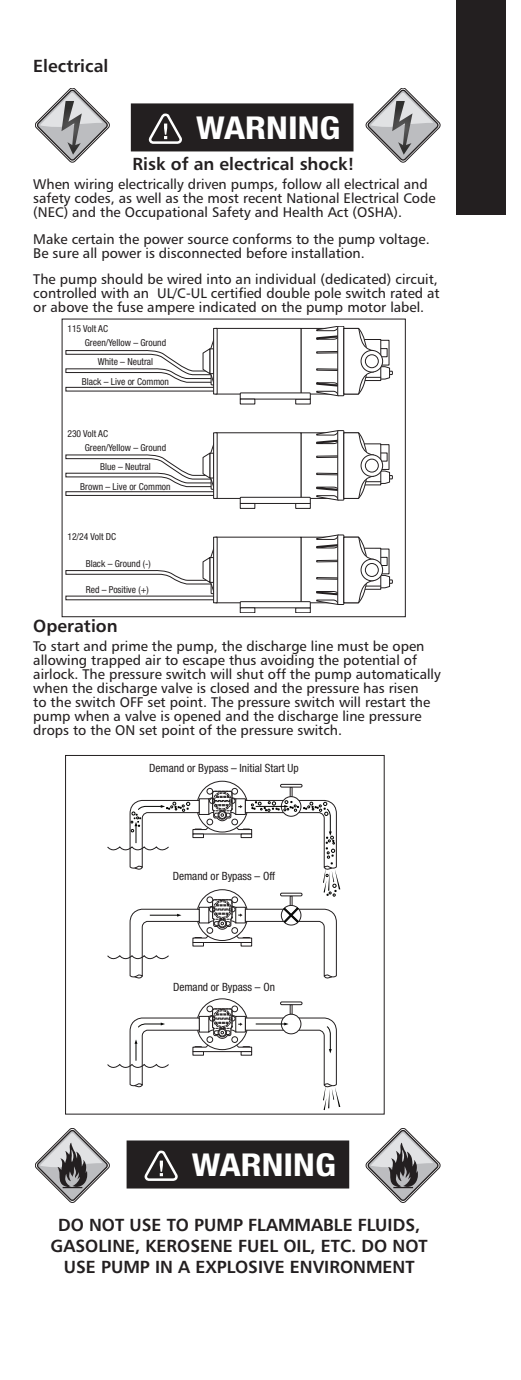
<style>
.page{position:relative;width:521px;height:1380px;background:#fff}
.page>*{position:absolute;margin:0;border:0;box-sizing:border-box;transform-origin:0 0}
.t1{font:700 condensed 31.5px "Helvetica Neue";color:#fff;scale:1.2 1}
.t2{font:17.5px/21px "Humanist 777 BT Bold B";color:#231f20;text-align:center}
.t3{font:14px/14px "Humanist 777 BT Roman B";color:#231f20}
.t4{font:condensed 11.38px "Helvetica Neue";color:#231f20}
.t5{font:condensed 9.62px "Helvetica Neue";color:#231f20}
</style>
<div class="page">
<div style="left:456px;top:0;width:50px;height:215px;background:#231f20"></div>
<svg style="left:35px;top:88px;width:74px;height:74px"></svg>
<div style="left:132px;top:105px;width:220px;height:45px;background:#231f20"></div>
<div style="left:131px;top:103px;width:222px;height:48px;border:3px solid #231f20"></div>
<svg style="left:148px;top:113px;width:35px;height:35px"></svg>
<svg style="left:366px;top:88px;width:74px;height:74px"></svg>
<svg style="left:35px;top:1128px;width:74px;height:74px"></svg>
<svg style="left:366px;top:1128px;width:74px;height:74px"></svg>
<div style="left:128px;top:1141px;width:220px;height:45px;background:#231f20"></div>
<div style="left:127px;top:1140px;width:222px;height:48px;border:3px solid #231f20"></div>
<svg style="left:144px;top:1150px;width:34px;height:31px"></svg>
<svg style="left:197px;top:998px;width:51px;height:51px"></svg>
<svg style="left:197px;top:781px;width:51px;height:50px"></svg>
<div style="left:280px;top:783px;width:22px;height:4px;border:1px solid #231f20"></div>
<div style="left:280px;top:1001px;width:22px;height:3px;border:1px solid #231f20"></div>
<svg style="left:107px;top:1004px;width:233px;height:105px"></svg>
<svg style="left:107px;top:786px;width:233px;height:193px"></svg>
<div style="left:65px;top:755px;width:320px;height:359px;border:1px solid #231f20"></div>
<div style="left:66px;top:387px;width:149px;height:4px;border:1px solid #231f20"></div>
<div style="left:66px;top:491px;width:149px;height:4px;border:1px solid #231f20"></div>
<svg style="left:295px;top:399px;width:15px;height:5px"></svg>
<div style="left:215px;top:328px;width:86px;height:66px;background:#fff;border:1px solid #231f20"></div>
<svg style="left:66px;top:340px;width:147px;height:45px"></svg>
<svg style="left:213px;top:328px;width:4px;height:66px"></svg>
<svg style="left:240px;top:399px;width:15px;height:5px"></svg>
<svg style="left:240px;top:326px;width:153px;height:73px"></svg>
<svg style="left:361px;top:350px;width:22px;height:22px"></svg>
<div style="left:361px;top:350px;width:22px;height:22px;border:1px solid #231f20;border-radius:50%"></div>
<div style="left:365px;top:355px;width:13px;height:12px;background:#fff;border-radius:50%"></div>
<div style="left:365px;top:354px;width:13px;height:14px;border:1px solid #231f20;border-radius:50%"></div>
<svg style="left:295px;top:504px;width:15px;height:4px"></svg>
<svg style="left:66px;top:445px;width:147px;height:45px"></svg>
<svg style="left:213px;top:432px;width:4px;height:66px"></svg>
<svg style="left:240px;top:504px;width:15px;height:4px"></svg>
<svg style="left:240px;top:430px;width:153px;height:74px"></svg>
<svg style="left:361px;top:455px;width:22px;height:21px"></svg>
<div style="left:361px;top:454px;width:22px;height:22px;border:1px solid #231f20;border-radius:50%"></div>
<div style="left:365px;top:459px;width:13px;height:13px;background:#fff;border-radius:50%"></div>
<div style="left:365px;top:459px;width:13px;height:13px;border:1px solid #231f20;border-radius:50%"></div>
<svg style="left:295px;top:608px;width:15px;height:5px"></svg>
<svg style="left:66px;top:549px;width:147px;height:45px"></svg>
<svg style="left:213px;top:537px;width:4px;height:66px"></svg>
<svg style="left:240px;top:608px;width:15px;height:5px"></svg>
<svg style="left:240px;top:534px;width:153px;height:74px"></svg>
<svg style="left:361px;top:559px;width:22px;height:21px"></svg>
<div style="left:361px;top:559px;width:22px;height:22px;border:1px solid #231f20;border-radius:50%"></div>
<div style="left:365px;top:563px;width:13px;height:13px;background:#fff;border-radius:50%"></div>
<div style="left:365px;top:563px;width:13px;height:13px;border:1px solid #231f20;border-radius:50%"></div>
<div style="left:62px;top:318px;width:344px;height:299px;border:1px solid #231f20"></div>
<p class="t2" style="left:33px;top:55px;width:77px">Electrical</p>
<p class="t1" style="left:196px;top:108px;width:122px">WARNING</p>
<p class="t2" style="left:133px;top:153px;width:224px">Risk of an electrical shock!</p>
<p class="t3" style="left:33px;top:177px;width:404px">When wiring electrically driven pumps, follow all electrical and safety codes, as well as the most recent National Electrical Code (NEC) and the Occupational Safety and Health Act (OSHA).</p>
<p class="t3" style="left:33px;top:231px;width:398px">Make certain the power source conforms to the pump voltage.<br>Be sure all power is disconnected before installation.</p>
<p class="t3" style="left:33px;top:272px;width:408px">The pump should be wired into an individual (dedicated) circuit, controlled with an UL/C-UL certified double pole switch rated at or above the fuse ampere indicated on the pump motor label.</p>
<p class="t5" style="left:67px;top:323px;width:42px">115 Volt AC</p>
<p class="t5" style="left:85px;top:337px;width:83px">Green/Yellow – Ground</p>
<p class="t5" style="left:98px;top:356px;width:57px">White – Neutral</p>
<p class="t5" style="left:82px;top:375px;width:89px">Black – Live or Common</p>
<p class="t5" style="left:67px;top:428px;width:42px">230 Volt AC</p>
<p class="t5" style="left:85px;top:442px;width:83px">Green/Yellow – Ground</p>
<p class="t5" style="left:100px;top:461px;width:52px">Blue – Neutral</p>
<p class="t5" style="left:80px;top:480px;width:92px">Brown – Live or Common</p>
<p class="t5" style="left:67px;top:531px;width:50px">12/24 Volt DC</p>
<p class="t5" style="left:86px;top:557px;width:67px">Black – Ground (-)</p>
<p class="t5" style="left:86px;top:583px;width:65px">Red – Positive (+)</p>
<p class="t2" style="left:33px;top:614px;width:86px">Operation</p>
<p class="t3" style="left:33px;top:638px;width:409px">To start and prime the pump, the discharge line must be open allowing trapped air to escape thus avoiding the potential of airlock. The pressure switch will shut off the pump automatically when the discharge valve is closed and the pressure has risen<br>to the switch OFF set point. The pressure switch will restart the pump when a valve is opened and the discharge line pressure drops to the ON set point of the pressure switch.</p>
<p class="t4" style="left:149px;top:761px;width:151px">Demand or Bypass – Initial Start Up</p>
<p class="t4" style="left:173px;top:868px;width:104px">Demand or Bypass – Off</p>
<p class="t4" style="left:173px;top:980px;width:103px">Demand or Bypass – On</p>
<p class="t1" style="left:192px;top:1145px;width:122px">WARNING</p>
<p class="t2" style="left:51px;top:1213px;width:379px">DO NOT USE TO PUMP FLAMMABLE FLUIDS,<br>GASOLINE, KEROSENE FUEL OIL, ETC. DO NOT<br>USE PUMP IN A EXPLOSIVE ENVIRONMENT</p>
</div>
